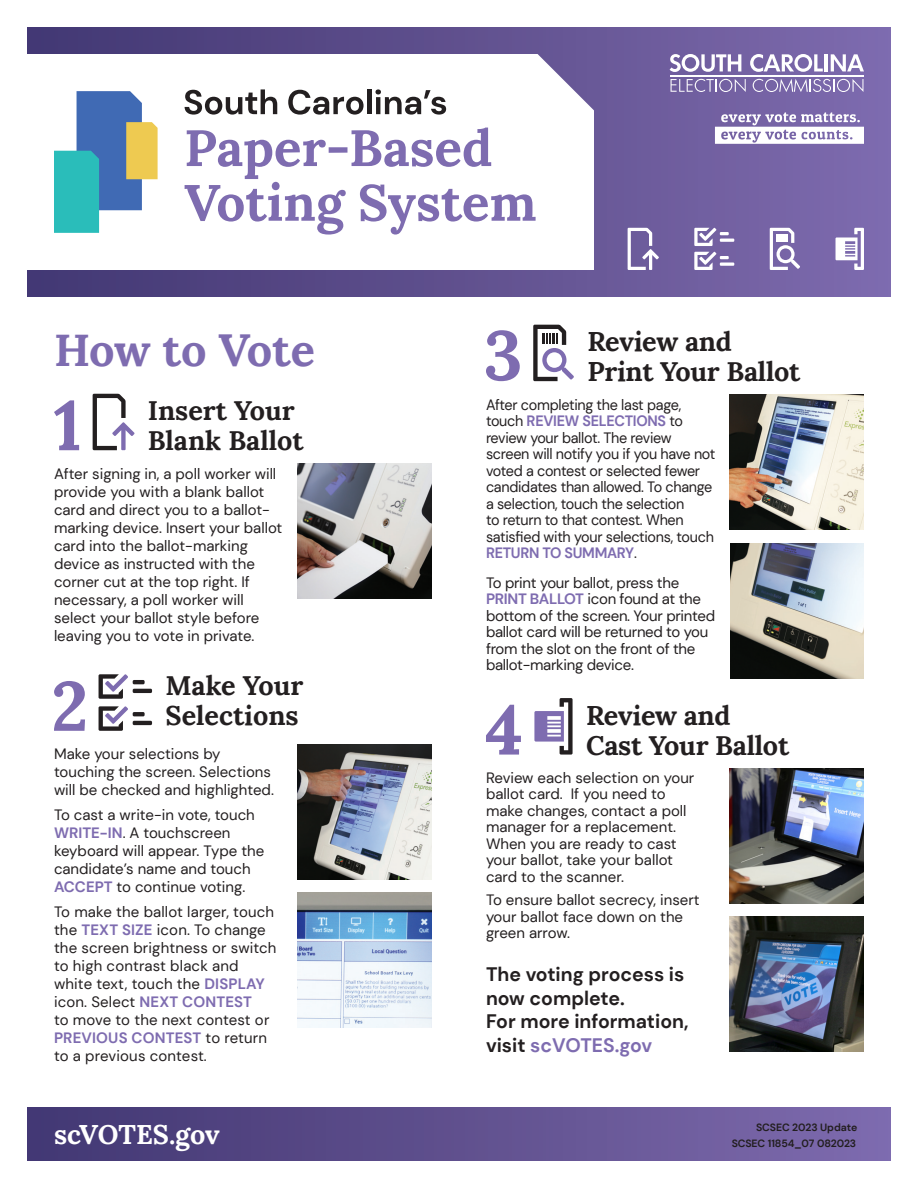
<style>
.page{position:relative;width:918px;height:1188px;background:#fff}
.page>*{position:absolute;margin:0;border:0;box-sizing:border-box;transform-origin:0 0}
.t1{font:700 45px "Lora";letter-spacing:-.005em;color:#7e6cb0}
.t2{font:700 27px/30px "Lora";letter-spacing:-.01em;color:#231f20}
.t3{font:700 27px "Lora";letter-spacing:-.005em;color:#fff}
.t4{font:700 19.5px/23.4px "DM Sans";color:#231f20}
.t5{font:15px/18px "DM Sans";color:#231f20}
.t6{font:15px/16.5px "DM Sans";letter-spacing:-.02em;color:#231f20;scale:.96 1}
.t7{font:15px/16.5px "DM Sans";letter-spacing:-.02em;color:#231f20}
.t8{font:700 10.5px "DM Sans";letter-spacing:-.01em;color:#231f20}
.s1{font-weight:700;color:#7e6cb0}
.s2{color:#7e6cb0}
</style>
<div class="page">
<div style="left:27px;top:27px;width:864px;height:270px;background:linear-gradient(to right,#423771,#7e6bad)"></div>
<div style="left:27px;top:1107px;width:864px;height:54px;background:linear-gradient(to right,#423772,#7e6bad)"></div>
<svg style="left:27px;top:54px;width:567px;height:216px"></svg>
<svg style="left:54px;top:91px;width:104px;height:142px"></svg>
<svg style="left:670px;top:54px;width:71px;height:18px"></svg>
<svg style="left:750px;top:54px;width:73px;height:18px"></svg>
<hr style="left:824px;top:54px;width:4px;height:17px;background:#fff">
<svg style="left:831px;top:54px;width:33px;height:17px"></svg>
<svg style="left:671px;top:79px;width:75px;height:13px"></svg>
<svg style="left:753px;top:79px;width:110px;height:13px"></svg>
<hr style="left:670px;top:75px;width:194px;height:1px;background:#fff">
<svg style="left:715px;top:112px;width:149px;height:32px"></svg>
<svg style="left:628px;top:228px;width:31px;height:42px"></svg>
<svg style="left:694px;top:228px;width:35px;height:18px"></svg>
<hr style="left:720px;top:239px;width:14px;height:3px;background:#fff">
<svg style="left:694px;top:252px;width:35px;height:18px"></svg>
<hr style="left:720px;top:263px;width:14px;height:3px;background:#fff">
<svg style="left:770px;top:228px;width:30px;height:42px"></svg>
<svg style="left:836px;top:228px;width:28px;height:42px"></svg>
<img style="left:730px;top:543px;width:134px;height:135px">
<img style="left:729px;top:395px;width:135px;height:135px">
<img style="left:297px;top:464px;width:135px;height:135px">
<svg style="left:93px;top:394px;width:42px;height:56px"></svg>
<svg style="left:54px;top:400px;width:25px;height:50px"></svg>
<img style="left:297px;top:744px;width:135px;height:135px">
<img style="left:297px;top:893px;width:135px;height:135px">
<svg style="left:99px;top:674px;width:29px;height:25px"></svg>
<hr style="left:133px;top:680px;width:12px;height:4px;background:#231f20">
<hr style="left:133px;top:689px;width:19px;height:4px;background:#231f20">
<svg style="left:99px;top:706px;width:29px;height:25px"></svg>
<hr style="left:133px;top:712px;width:12px;height:4px;background:#231f20">
<hr style="left:133px;top:721px;width:19px;height:4px;background:#231f20">
<svg style="left:54px;top:681px;width:31px;height:50px"></svg>
<svg style="left:533px;top:325px;width:41px;height:56px"></svg>
<svg style="left:486px;top:330px;width:34px;height:51px"></svg>
<img style="left:729px;top:917px;width:135px;height:135px">
<img style="left:729px;top:768px;width:135px;height:135px">
<svg style="left:534px;top:698px;width:39px;height:57px"></svg>
<svg style="left:486px;top:705px;width:35px;height:50px"></svg>
<svg style="left:352px;top:128px;width:139px;height:39px"></svg>
<svg style="left:185px;top:130px;width:161px;height:105px"></svg>
<svg style="left:360px;top:184px;width:176px;height:51px"></svg>
<svg style="left:185px;top:89px;width:92px;height:26px"></svg>
<svg style="left:288px;top:90px;width:76px;height:25px"></svg>
<div style="left:367px;top:89px;width:5px;height:25px;background:#231f20"></div>
<svg style="left:375px;top:89px;width:71px;height:26px"></svg>
<p class="t1" style="left:54px;top:312px;width:263px">How to Vote</p>
<p class="t2" style="left:148px;top:393px;width:148px">Insert Your</p>
<p class="t2" style="left:148px;top:423px;width:157px">Blank Ballot</p>
<p class="t5" style="left:54px;top:464px;width:230px">After signing in, a poll worker will provide you with a blank ballot card and direct you to a ballot&shy;marking device. Insert your ballot card into the ballot-marking device as instructed with the corner cut at the top right. If necessary, a poll worker will select your ballot style before leaving you to vote in private.</p>
<p class="t2" style="left:166px;top:667px;width:139px">Make Your<br>Selections</p>
<p class="t5" style="left:54px;top:745px;width:221px">Make your selections by touching the screen. Selections will be checked and highlighted.</p>
<p class="t5" style="left:54px;top:806px;width:212px">To cast a write-in vote, touch<br><span class="s1">WRITE-IN</span>. A touchscreen keyboard will appear. Type the candidate’s name and touch<br><span class="s1">ACCEPT</span> to continue voting.</p>
<p class="t5" style="left:54px;top:902px;width:224px">To make the ballot larger, touch the <span class="s1">TEXT SIZE</span> icon. To change the screen brightness or switch to high contrast black and white text, touch the <span class="s1">DISPLAY </span>icon. Select <span class="s1">NEXT CONTEST<br></span>to move to the next contest or<br><span class="s1">PREVIOUS CONTEST</span> to return to a previous contest.</p>
<p class="t2" style="left:587px;top:324px;width:215px">Review and<br>Print Your Ballot</p>
<p class="t6" style="left:486px;top:396px;width:241px">After completing the last page, touch <span class="s1">REVIEW SELECTIONS</span> to review your ballot. The review screen will notify you if you have not voted a contest or selected fewer candidates than allowed. To change a selection, touch the selection<br>to return to that contest. When satisfied with your selections, touch<br><span class="s1">RETURN TO SUMMARY</span>.</p>
<p class="t7" style="left:486px;top:574px;width:231px">To print your ballot, press the<br><span class="s1">PRINT BALLOT</span> icon found at the bottom of the screen. Your printed ballot card will be returned to you from the slot on the front of the ballot-marking device.</p>
<p class="t2" style="left:586px;top:697px;width:205px">Review and<br>Cast Your Ballot</p>
<p class="t5" style="left:486px;top:769px;width:210px;line-height:16.5px">Review each selection on your ballot card. If you need to make changes, contact a poll manager for a replacement.<br>When you are ready to cast your ballot, take your ballot card to the scanner.</p>
<p class="t5" style="left:486px;top:892px;width:215px;line-height:16.5px">To ensure ballot secrecy, insert your ballot face down on the green arrow.</p>
<p class="t4" style="left:486px;top:963px;width:200px">The voting process is now complete.</p>
<p class="t4" style="left:486px;top:1010px;width:204px">For more information, visit <span class="s2">scVOTES.gov</span></p>
<p class="t3" style="left:54px;top:1112px;width:167px">scVOTES.gov</p>
<p class="t8" style="left:756px;top:1121px;width:103px">SCSEC 2023 Update</p>
<p class="t8" style="left:732px;top:1137px;width:126px">SCSEC 11854_07 082023</p>
</div>
